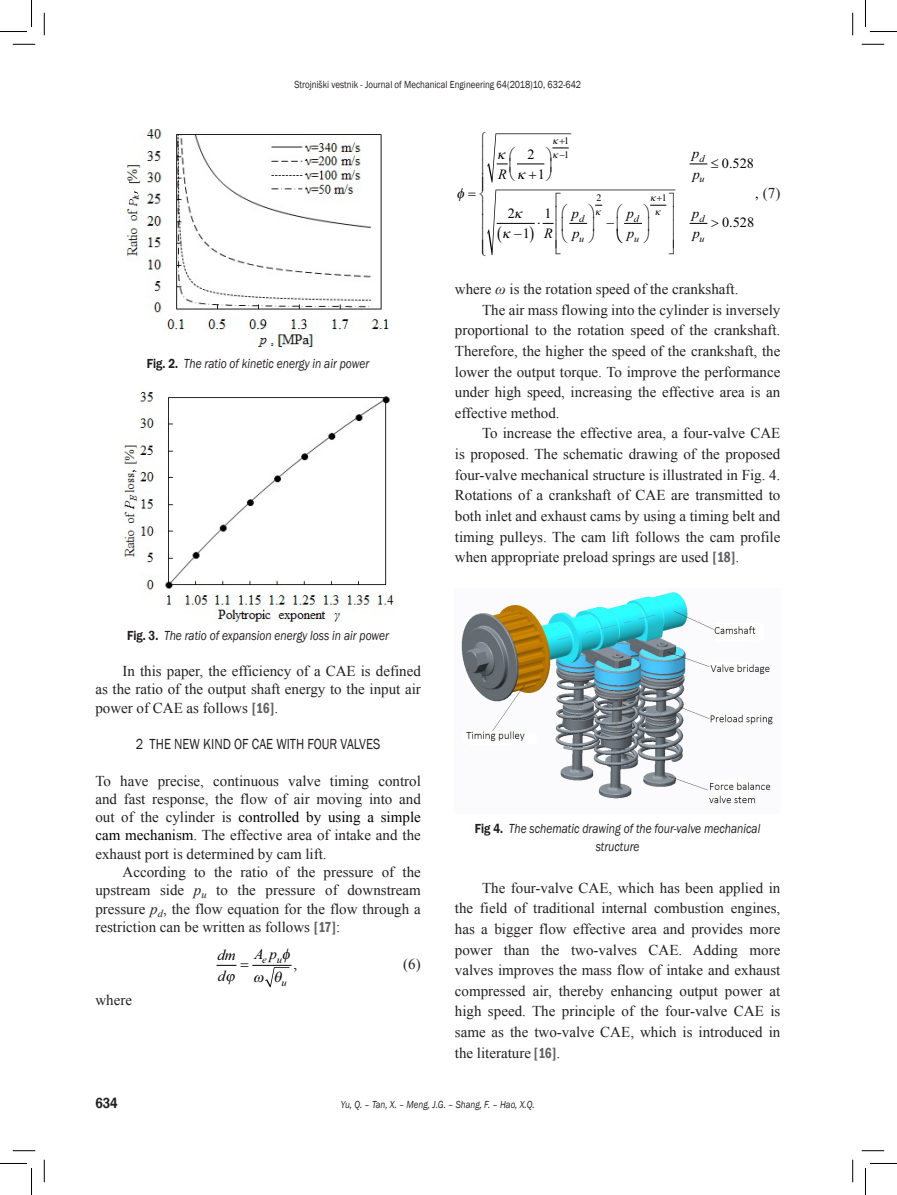
<style>
.page{position:relative;width:897px;height:1195px;background:#fff}
.page>*{position:absolute;margin:0;border:0;box-sizing:border-box;transform-origin:0 0}
.t1{font:15px/18.3px "Times New Roman";color:#231f20;text-align:justify}
.t2{font:15px "Franklin Gothic";color:#231f20;scale:.85 1}
.t3{font:italic 15px/21.1px "Times New Roman";color:#000}
.t4{font:600 15px "Franklin Gothic";color:#231f20;scale:.85 1}
.t5{font:15px "Times New Roman";color:#000}
.t6{font:14.25px "Times New Roman";color:#000}
.t7{font:italic 14.25px/20.2px "Times New Roman";color:#000}
.t8{font:italic 13.5px/18.8px "Franklin Gothic";color:#231f20;text-align:center;scale:.85 1}
.t9{font:10.5px "Franklin Gothic";color:#231f20;scale:.85 1}
.t10{font:italic 10.5px "Franklin Gothic";color:#231f20;scale:.85 1}
.t11{font:italic 10.5px "Times New Roman";color:#000}
.t12{font:italic 10.05px/20.2px "Times New Roman";color:#000}
.t13{font:10.05px "Times New Roman";color:#000}
.s1{font-weight:600;font-style:normal}
.s2{font-family:"Franklin Gothic";font-weight:600;font-stretch:condensed;color:#636366}
.s3{color:#000}
.s4{font-style:italic}
.s5{font-size:14.25px;color:#000}
</style>
<div class="page">
<img style="left:125px;top:129px;width:264px;height:218px">
<img style="left:123px;top:391px;width:271px;height:231px">
<hr style="left:252px;top:964px;width:39px;height:1px;background:#000">
<svg style="left:689px;top:163px;width:18px;height:1px"></svg>
<img style="left:461px;top:592px;width:312px;height:213px">
<svg style="left:13px;top:44px;width:22px;height:1px"></svg>
<svg style="left:861px;top:44px;width:23px;height:1px"></svg>
<svg style="left:13px;top:1150px;width:22px;height:1px"></svg>
<svg style="left:861px;top:1150px;width:23px;height:1px"></svg>
<svg style="left:44px;top:13px;width:1px;height:22px"></svg>
<svg style="left:44px;top:1159px;width:1px;height:22px"></svg>
<svg style="left:852px;top:13px;width:1px;height:22px"></svg>
<svg style="left:852px;top:1159px;width:1px;height:22px"></svg>
<svg style="left:0;top:0;width:32px;height:32px"></svg>
<svg style="left:0;top:1163px;width:32px;height:31px"></svg>
<svg style="left:865px;top:0;width:31px;height:32px"></svg>
<svg style="left:865px;top:1163px;width:31px;height:31px"></svg>
<svg style="left:254px;top:964px;width:37px;height:22px"></svg>
<svg style="left:216px;top:964px;width:21px;height:2px"></svg>
<svg style="left:689px;top:222px;width:19px;height:2px"></svg>
<svg style="left:487px;top:133px;width:188px;height:123px"></svg>
<p class="t9" style="left:294px;top:78px;width:339px">Strojniški vestnik - Journal of Mechanical Engineering 64(2018)10, 632-642</p>
<p class="t8" style="left:147px;top:354px;width:263px"><span class="s1">Fig. 2.</span> The ratio of kinetic energy in air power</p>
<p class="t8" style="left:127px;top:625px;width:310px"><span class="s1">Fig. 3.</span> The ratio of expansion energy loss in air power</p>
<p class="t1" style="left:95px;top:661px;width:327px;text-indent:27px">In this paper, the efficiency of a CAE is defined as the ratio of the output shaft energy to the input air power of CAE as follows <span class="s2">[16]</span>.</p>
<p class="t2" style="left:136px;top:734px;width:289px">2 THE NEW KIND OF CAE WITH FOUR VALVES</p>
<p class="t1" style="left:95px;top:770px;width:327px">To have precise, continuous valve timing control and fast response, the flow of air moving into and out of the cylinder is <span class="s3">controlled by using a simple cam mechanism</span>. The effective area of intake and the exhaust port is determined by cam lift.</p>
<p class="t1" style="left:95px;top:862px;width:327px;text-indent:27px">According to the ratio of the pressure of the upstream side <span class="s4">p</span><sub>u</sub> to the pressure of downstream pressure <span class="s4">p</span><sub>d</sub>, the flow equation for the flow through a restriction can be written as follows <span class="s2">[17]</span>:</p>
<p class="t3" style="left:217px;top:943px;width:20px">dm d</p>
<p class="t3" style="left:254px;top:943px;width:29px">Ap<sub>e</sub> <sub>u</sub></p>
<p class="t11" style="left:281px;top:974px;width:7px">u</p>
<p class="t5" style="left:293px;top:953px;width:5px">,</p>
<p class="t1" style="left:403px;top:953px;width:19px">(6)</p>
<p class="t1" style="left:95px;top:990px;width:38px">where</p>
<p class="t13" style="left:564px;top:137px;width:6px">1</p>
<p class="t7" style="left:498px;top:163px;width:10px">R</p>
<p class="t6" style="left:527px;top:149px;width:9px">2</p>
<p class="t6" style="left:538px;top:169px;width:9px">1</p>
<p class="t13" style="left:559px;top:151px;width:11px">−1</p>
<p class="t7" style="left:692px;top:143px;width:9px">p p</p>
<p class="t12" style="left:699px;top:148px;width:7px">d u</p>
<p class="t6" style="left:710px;top:158px;width:44px">≤ 0 528</p>
<p class="t6" style="left:729px;top:158px;width:5px">.</p>
<p class="t13" style="left:596px;top:195px;width:6px">2</p>
<p class="t13" style="left:661px;top:195px;width:6px">1</p>
<p class="t1" style="left:755px;top:183px;width:27px"><span class="s5">,</span> (7)</p>
<p class="t6" style="left:508px;top:208px;width:9px">2</p>
<p class="t6" style="left:544px;top:208px;width:9px">1</p>
<p class="t6" style="left:514px;top:228px;width:17px">−1</p>
<p class="t7" style="left:544px;top:223px;width:10px">R</p>
<p class="t7" style="left:572px;top:202px;width:9px">p p</p>
<p class="t7" style="left:626px;top:202px;width:9px">p p</p>
<p class="t12" style="left:579px;top:208px;width:7px">d u</p>
<p class="t12" style="left:633px;top:208px;width:7px">d u</p>
<p class="t7" style="left:692px;top:202px;width:9px">p p</p>
<p class="t12" style="left:699px;top:208px;width:7px">d u</p>
<p class="t6" style="left:729px;top:217px;width:5px">.</p>
<p class="t6" style="left:722px;top:217px;width:34px">0 528</p>
<p class="t1" style="left:455px;top:279px;width:285px">where <span class="s4">ω</span> is the rotation speed of the crankshaft.</p>
<p class="t1" style="left:482px;top:300px;width:300px">The air mass flowing into the cylinder is inversely</p>
<p class="t1" style="left:455px;top:320px;width:327px">proportional to the rotation speed of the crankshaft.</p>
<p class="t1" style="left:455px;top:341px;width:327px">Therefore, the higher the speed of the crankshaft, the</p>
<p class="t1" style="left:455px;top:362px;width:327px">lower the output torque. To improve the performance</p>
<p class="t1" style="left:455px;top:382px;width:327px">under high speed, increasing the effective area is an</p>
<p class="t1" style="left:455px;top:403px;width:106px">effective method.</p>
<p class="t1" style="left:482px;top:423px;width:300px">To increase the effective area, a four-valve CAE</p>
<p class="t1" style="left:455px;top:444px;width:327px">is proposed. The schematic drawing of the proposed</p>
<p class="t1" style="left:455px;top:465px;width:327px">four-valve mechanical structure is illustrated in Fig. 4.</p>
<p class="t1" style="left:455px;top:485px;width:327px">Rotations of a crankshaft of CAE are transmitted to</p>
<p class="t1" style="left:455px;top:506px;width:327px">both inlet and exhaust cams by using a timing belt and</p>
<p class="t1" style="left:455px;top:526px;width:327px">timing pulleys. The cam lift follows the cam profile</p>
<p class="t1" style="left:455px;top:547px;width:286px">when appropriate preload springs are used <span class="s2">[18]</span>.</p>
<p class="t8" style="left:475px;top:818px;width:337px"><span class="s1">Fig 4.</span> The schematic drawing of the four-valve mechanical structure</p>
<p class="t1" style="left:455px;top:876px;width:327px;line-height:20.5px;text-indent:27px">The four-valve CAE, which has been applied in the field of traditional internal combustion engines, has a bigger flow effective area and provides more power than the two-valves CAE. Adding more valves improves the mass flow of intake and exhaust compressed air, thereby enhancing output power at high speed. The principle of the four-valve CAE is same as the two-valve CAE, which is introduced in the literature <span class="s2">[16]</span>.</p>
<p class="t4" style="left:95px;top:1093px;width:28px">634</p>
<p class="t10" style="left:341px;top:1097px;width:229px">Yu, Q. – Tan, X. – Meng, J.G. – Shang, F. – Hao, X.Q.</p>
</div>
